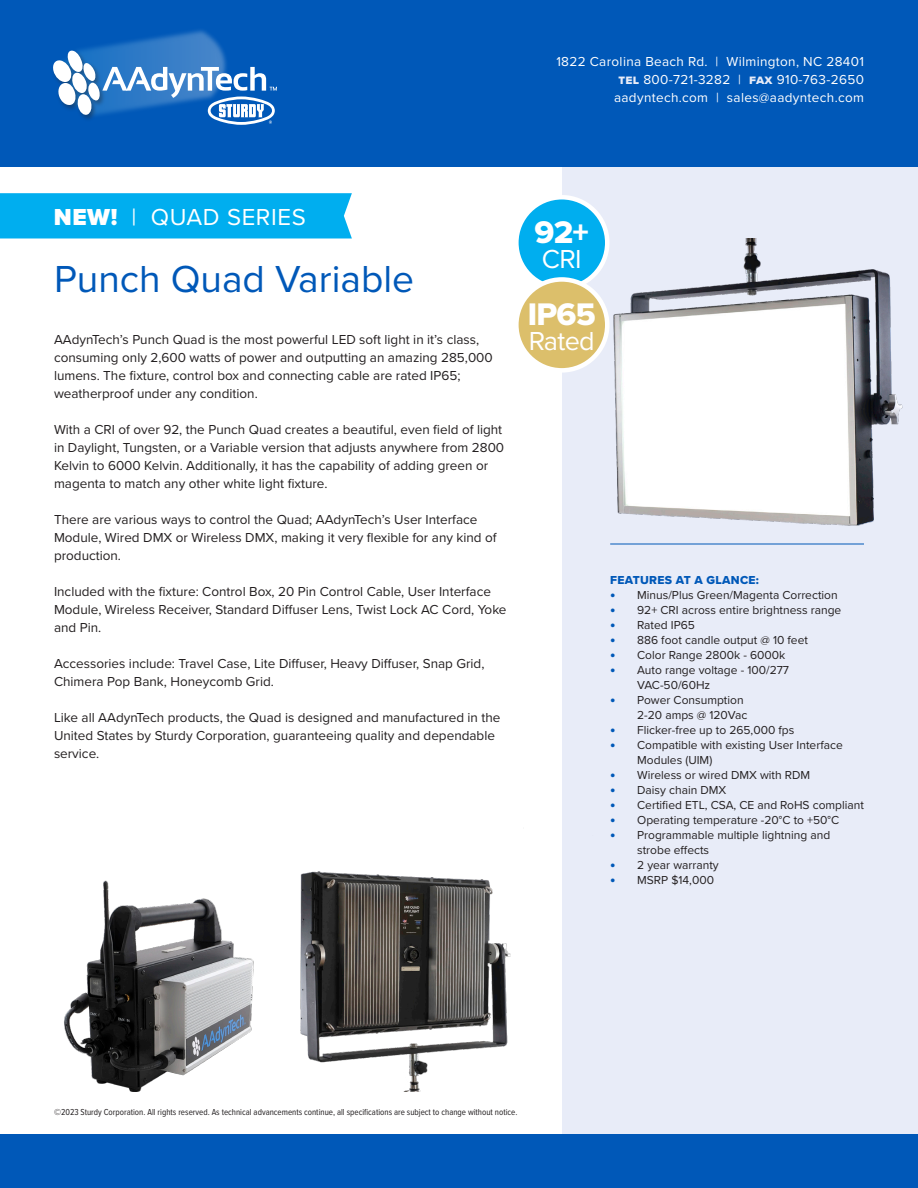
<style>
.page{position:relative;width:918px;height:1188px;background:#fff}
.page>*{position:absolute;margin:0;border:0;box-sizing:border-box;transform-origin:0 0}
.t1{font:39px "Proxima Nova";color:#0058b8}
.t2{font:32.4px "Proxima Nova Extrabld";letter-spacing:-.025em;color:#fff}
.t3{font:27px "Proxima Nova";letter-spacing:-.025em;color:#fff}
.t4{font:24px "Proxima Nova";letter-spacing:.025em;color:#fff}
.t5{font:13.5px/18px "Proxima Nova";color:#231f20}
.t6{font:13.5px/18px "Proxima Nova";letter-spacing:.025em;color:#fff;text-align:right}
.t7{font:12px/15px "Proxima Nova";color:#231f20}
.t8{font:12px "Proxima Nova Extrabld";letter-spacing:.025em;color:#0058b8}
.Body{font:9px "Proxima Nova Cond";color:#231f20}
.s1{font-family:"Proxima Nova Extrabld";color:#e8ecf8}
.s2{font-weight:900}
.s3{font-family:"Proxima Nova Extrabld";font-size:15px;color:#0058b8}
</style>
<div class="page">
<div style="left:562px;top:162px;width:356px;height:999px;background:#e8ecf8"></div>
<hr style="left:610px;top:544px;width:254px;height:1px;background:#0058b8">
<div style="left:0;top:193px;width:352px;height:45px;background:#00aeef"></div>
<img style="left:64px;top:880px;width:134px;height:212px">
<div style="left:516px;top:197px;width:91px;height:91px;background:#00aeef;border-radius:50%"></div>
<div style="left:514px;top:195px;width:96px;height:95px;border:4px solid #fff;border-radius:50%"></div>
<svg style="left:516px;top:279px;width:91px;height:91px"></svg>
<img style="left:198px;top:871px;width:313px;height:220px">
<img style="left:525px;top:238px;width:378px;height:288px">
<div style="left:0;top:1134px;width:918px;height:54px;background:#0058b8"></div>
<div style="left:0;top:0;width:918px;height:167px;background:#0058b8"></div>
<img style="left:93px;top:30px;width:129px;height:19px">
<img style="left:88px;top:48px;width:19px;height:1px">
<svg style="left:53px;top:49px;width:224px;height:76px"></svg>
<p class="t6" style="left:556px;top:51px;width:309px">1822 Carolina Beach Rd. | Wilmington, NC 28401 <span class="s1">tel</span> 800-721-3282 | <span class="s1">fax</span> 910-763-2650 aadyntech.com | sales@aadyntech.com</p>
<h3 class="t4" style="left:54px;top:199px;width:254px"><span class="s2">NEW!</span> | QUAD SERIES</h3>
<h1 class="t1" style="left:54px;top:249px;width:362px">Punch Quad Variable</h1>
<p class="t5" style="left:54px;top:330px;width:440px">AAdynTech’s Punch Quad is the most powerful LED soft light in it’s class, consuming only 2,600 watts of power and outputting an amazing 285,000 lumens. The fixture, control box and connecting cable are rated IP65; weatherproof under any condition.</p>
<p class="t5" style="left:54px;top:420px;width:452px">With a CRI of over 92, the Punch Quad creates a beautiful, even field of light in Daylight, Tungsten, or a Variable version that adjusts anywhere from 2800<br>Kelvin to 6000 Kelvin. Additionally, it has the capability of adding green or magenta to match any other white light fixture.</p>
<p class="t5" style="left:54px;top:510px;width:444px">There are various ways to control the Quad; AAdynTech’s User Interface<br>Module, Wired DMX or Wireless DMX, making it very flexible for any kind of production.</p>
<p class="t5" style="left:54px;top:582px;width:454px">Included with the fixture: Control Box, 20 Pin Control Cable, User Interface<br>Module, Wireless Receiver, Standard Diffuser Lens, Twist Lock AC Cord, Yoke and Pin.</p>
<p class="t5" style="left:54px;top:654px;width:432px">Accessories include: Travel Case, Lite Diffuser, Heavy Diffuser, Snap Grid,<br>Chimera Pop Bank, Honeycomb Grid.</p>
<p class="t5" style="left:54px;top:708px;width:448px">Like all AAdynTech products, the Quad is designed and manufactured in the<br>United States by Sturdy Corporation, guaranteeing quality and dependable service.</p>
<h2 class="t2" style="left:535px;top:208px;width:56px">92+</h2>
<h3 class="t3" style="left:542px;top:239px;width:41px">CRI</h3>
<h2 class="t2" style="left:528px;top:290px;width:69px">IP65</h2>
<h3 class="t3" style="left:529px;top:321px;width:68px">Rated</h3>
<p class="t8" style="left:610px;top:571px;width:150px">FEATURES AT A GLANCE:</p>
<p class="t7" style="left:610px;top:587px;width:229px"><span class="s3">•</span> Minus/Plus Green/Magenta Correction</p>
<p class="t7" style="left:610px;top:602px;width:233px"><span class="s3">•</span> 92+ CRI across entire brightness range</p>
<p class="t7" style="left:610px;top:617px;width:86px"><span class="s3">•</span> Rated IP65</p>
<p class="t7" style="left:610px;top:632px;width:199px"><span class="s3">•</span> 886 foot candle output @ 10 feet</p>
<p class="t7" style="left:610px;top:647px;width:177px"><span class="s3">•</span> Color Range 2800k - 6000k</p>
<p class="t7" style="left:637px;top:662px;width:153px;text-indent:-27px"><span class="s3">•</span> Auto range voltage - 100/277<br>VAC-50/60Hz</p>
<p class="t7" style="left:637px;top:692px;width:112px;text-indent:-27px"><span class="s3">•</span> Power Consumption<br>2-20 amps @ 120Vac</p>
<p class="t7" style="left:610px;top:722px;width:186px"><span class="s3">•</span> Flicker-free up to 265,000 fps</p>
<p class="t7" style="left:637px;top:737px;width:207px;text-indent:-27px"><span class="s3">•</span> Compatible with existing User Interface<br>Modules (UIM)</p>
<p class="t7" style="left:610px;top:767px;width:202px"><span class="s3">•</span> Wireless or wired DMX with RDM</p>
<p class="t7" style="left:610px;top:782px;width:118px"><span class="s3">•</span> Daisy chain DMX</p>
<p class="t7" style="left:610px;top:797px;width:255px"><span class="s3">•</span> Certified ETL, CSA, CE and RoHS compliant</p>
<p class="t7" style="left:610px;top:812px;width:230px"><span class="s3">•</span> Operating temperature -20°C to +50°C</p>
<p class="t7" style="left:637px;top:827px;width:195px;text-indent:-27px"><span class="s3">•</span> Programmable multiple lightning and strobe effects</p>
<p class="t7" style="left:610px;top:857px;width:110px"><span class="s3">•</span> 2 year warranty</p>
<p class="t7" style="left:610px;top:872px;width:105px"><span class="s3">•</span> MSRP $14,000</p>
<p class="Body" style="left:54px;top:1106px;width:465px">©2023 Sturdy Corporation. All rights reserved. As technical advancements continue, all specifications are subject to change without notice.</p>
</div>
